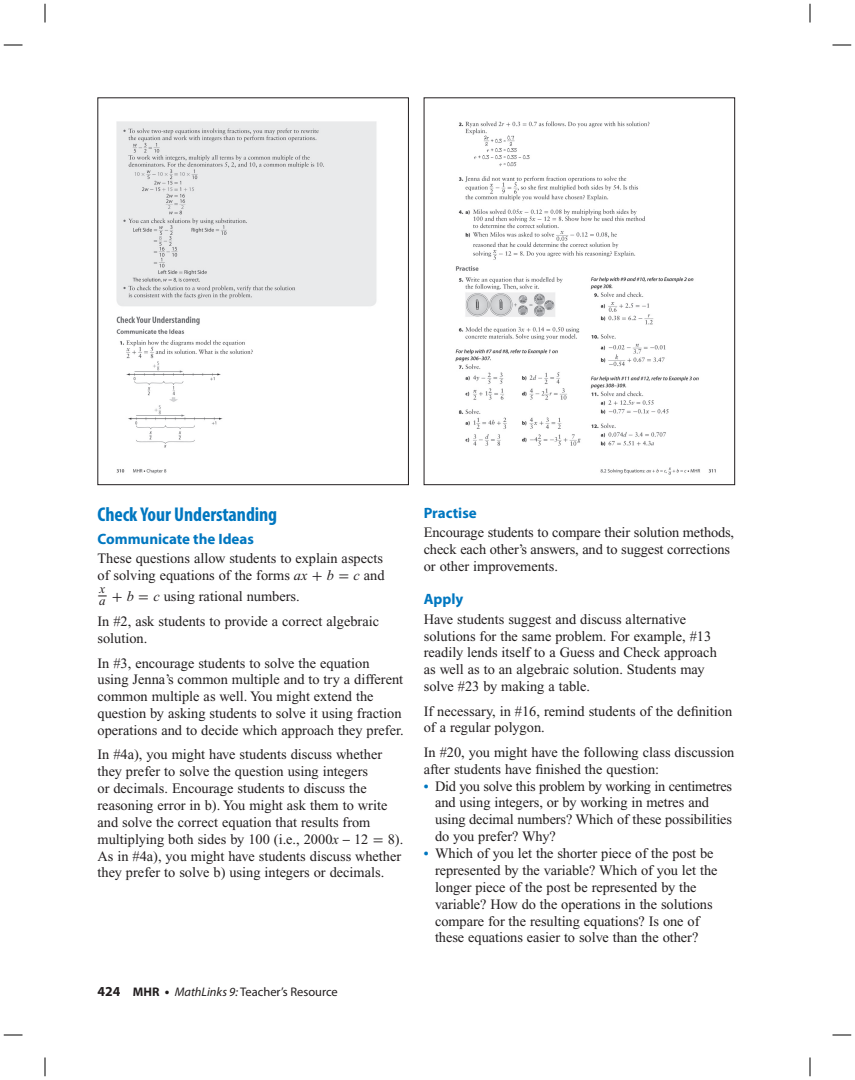
<style>
.page{position:relative;width:855px;height:1080px;background:#fff}
.page>*{position:absolute;margin:0;border:0;box-sizing:border-box;transform-origin:0 0}
.t1{font:700 condensed 20px "Myriad Pro";letter-spacing:-.005em;color:#0077c0}
.t2{font:19.38px "Times New Roman";color:#231f20;scale:.84 1}
.t3{font:700 15px "Myriad Pro";color:#0077c0}
.t4{font:14.38px/16.9px "Times New Roman";color:#231f20}
.t5{font:12.5px "Myriad Pro";color:#231f20}
.s1{font-style:italic}
.s2{font-family:"Uni Math"}
.s3{font-style:italic;font-size:13px}
.s4{font-weight:700;font-size:13.75px}
.s5{font-weight:700}
.s6{font-weight:700;font-size:13.75px;color:#0077c0}
</style>
<div class="page">
<img style="left:116px;top:121px;width:261px;height:353px">
<div style="left:98px;top:98px;width:311px;height:387px;border:1px solid #231f20"></div>
<img style="left:455px;top:121px;width:261px;height:354px">
<div style="left:424px;top:98px;width:311px;height:387px;border:1px solid #231f20"></div>
<svg style="left:4px;top:44px;width:18px;height:2px"></svg>
<svg style="left:832px;top:44px;width:19px;height:2px"></svg>
<svg style="left:4px;top:1034px;width:18px;height:2px"></svg>
<svg style="left:832px;top:1034px;width:19px;height:2px"></svg>
<svg style="left:44px;top:4px;width:2px;height:18px"></svg>
<svg style="left:44px;top:1058px;width:2px;height:18px"></svg>
<svg style="left:809px;top:4px;width:2px;height:18px"></svg>
<svg style="left:809px;top:1058px;width:2px;height:18px"></svg>
<h1 class="t1" style="left:98px;top:507px;width:181px">Check Your Understanding</h1>
<p class="t3" style="left:98px;top:533px;width:158px">Communicate the Ideas</p>
<p class="t4" style="left:98px;top:551px;width:289px">These questions allow students to explain aspects of solving equations of the forms <span class="s1">ax</span> <span class="s2">+</span> <span class="s1">b</span> <span class="s2">=</span> <span class="s1">c</span> and</p>
<h2 class="t2" style="left:98px;top:580px;width:11px">_<span class="s3">x</span></h2>
<p class="t4" style="left:98px;top:584px;width:283px;line-height:25.6px"><sub>a</sub> <span class="s2">+</span> <span class="s1">b</span> <span class="s2">=</span> <span class="s1">c</span> using rational numbers.<br>In #2, ask students to provide a correct algebraic</p>
<p class="t4" style="left:98px;top:627px;width:274px;line-height:24.4px">solution.<br>In #3, encourage students to solve the equation</p>
<p class="t4" style="left:98px;top:672px;width:308px">using Jenna’s common multiple and to try a different common multiple as well. You might extend the question by asking students to solve it using fraction operations and to decide which approach they prefer.</p>
<p class="t4" style="left:98px;top:747px;width:307px">In #4a), you might have students discuss whether they prefer to solve the question using integers<br>or decimals. Encourage students to discuss the reasoning error in b). You might ask them to write and solve the correct equation that results from multiplying both sides by 100 (i.e., 2000<span class="s1">x</span> <span class="s2">–</span> 12 <span class="s2">=</span> 8).<br>As in #4a), you might have students discuss whether they prefer to solve b) using integers or decimals.</p>
<p class="t5" style="left:98px;top:987px;width:242px"><span class="s4">424</span> <span class="s5">MHR</span> <span class="s4">•</span> <span class="s1">MathLinks 9:</span> Teacher’s Resource</p>
<p class="t3" style="left:424px;top:507px;width:55px">Practise</p>
<p class="t4" style="left:424px;top:525px;width:312px">Encourage students to compare their solution methods, check each other’s answers, and to suggest corrections or other improvements.</p>
<p class="t3" style="left:424px;top:594px;width:41px">Apply</p>
<p class="t4" style="left:424px;top:612px;width:295px">Have students suggest and discuss alternative solutions for the same problem. For example, #13 readily lends itself to a Guess and Check approach as well as to an algebraic solution. Students may solve #23 by making a table.</p>
<p class="t4" style="left:424px;top:704px;width:310px">If necessary, in #16, remind students of the definition of a regular polygon.</p>
<p class="t4" style="left:424px;top:745px;width:312px">In #20, you might have the following class discussion after students have finished the question:</p>
<p class="t4" style="left:435px;top:779px;width:299px;text-indent:-11px"><span class="s6">•</span> Did you solve this problem by working in centimetres and using integers, or by working in metres and using decimal numbers? Which of these possibilities do you prefer? Why?</p>
<p class="t4" style="left:435px;top:846px;width:284px;text-indent:-11px"><span class="s6">•</span> Which of you let the shorter piece of the post be represented by the variable? Which of you let the longer piece of the post be represented by the variable? How do the operations in the solutions compare for the resulting equations? Is one of these equations easier to solve than the other?</p>
</div>
